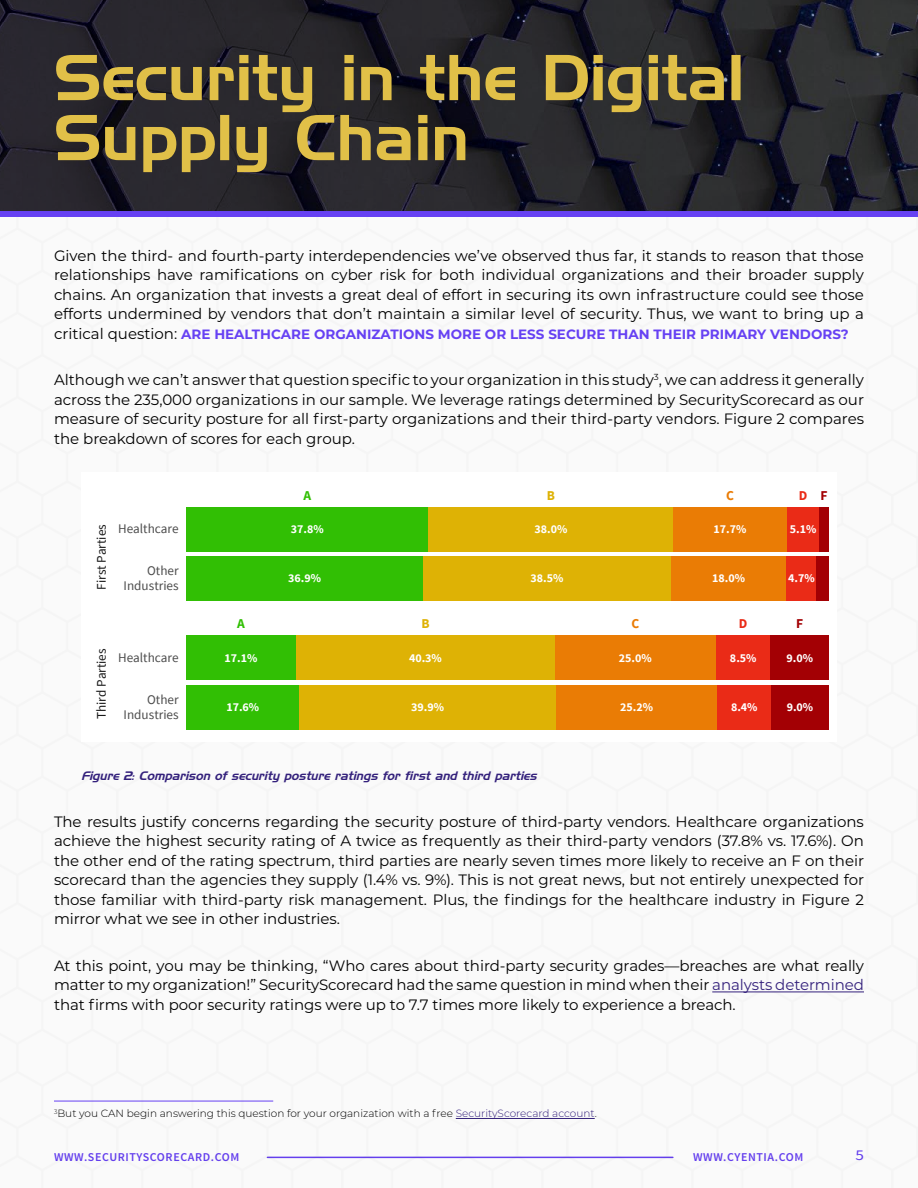
<style>
.page{position:relative;width:918px;height:1188px;background:#fff}
.page>*{position:absolute;margin:0;border:0;box-sizing:border-box;transform-origin:0 0}
.White_Header{font:63px/60px "Handel Gothic";color:#e1c048}
.Body{font:15px/19.5px "Montserrat";letter-spacing:-.005em;color:#000;text-align:justify}
.t1{font:15px "Source Sans Pro";color:#6641f3;scale:1.15 1}
.Body-2{font:700 13.5px "Montserrat";color:#6641f3}
.t2{font:700 13.5px "Source Sans Pro";color:#ea2b17}
.t3{font:700 13.5px "Source Sans Pro";color:#31bf04}
.t4{font:700 13.5px "Source Sans Pro";color:#deb205}
.t5{font:700 13.5px "Source Sans Pro";color:#ea7c05}
.t6{font:700 13.5px "Source Sans Pro";color:#a30004}
.t7{font:13.2px/14.2px "Source Sans Pro";color:#4d4d4d;text-align:right}
.t8{font:13.2px "Source Sans Pro";color:#1a1a1a}
.t9{font:700 12px "Source Sans Pro";color:#fff}
.Figures{font:italic 12px "Handel Gothic";color:#34217c}
.t10{font:600 12px "Source Sans Pro";letter-spacing:.05em;color:#6641f3}
.Footnotes{font:300 10.5px "Montserrat";color:#000}
.s1{font-weight:400;font-size:15px;color:#000}
.s2{color:#a30004}
.s3{color:#34217c}
</style>
<div class="page">
<hr style="left:267px;top:1157px;width:406px;height:1px;background:#6641f3">
<div style="left:0;top:205px;width:918px;height:12px;background:#6641f3"></div>
<svg style="left:0;top:0;width:918px;height:211px;background:#25242b"></svg>
<hr style="left:712px;top:992px;width:152px;height:1px;background:#34217c">
<div style="left:186px;top:507px;width:243px;height:44px;background:#31bf04"></div>
<div style="left:429px;top:507px;width:244px;height:44px;background:#deb205"></div>
<div style="left:673px;top:507px;width:114px;height:44px;background:#ea7c05"></div>
<div style="left:787px;top:507px;width:32px;height:44px;background:#ea2b17"></div>
<div style="left:819px;top:507px;width:10px;height:44px;background:#a30004"></div>
<div style="left:186px;top:556px;width:237px;height:44px;background:#31bf04"></div>
<div style="left:423px;top:556px;width:248px;height:44px;background:#deb205"></div>
<div style="left:671px;top:556px;width:115px;height:44px;background:#ea7c05"></div>
<div style="left:786px;top:556px;width:31px;height:44px;background:#ea2b17"></div>
<div style="left:817px;top:556px;width:12px;height:44px;background:#a30004"></div>
<div style="left:186px;top:636px;width:110px;height:44px;background:#31bf04"></div>
<div style="left:296px;top:636px;width:259px;height:44px;background:#deb205"></div>
<div style="left:555px;top:636px;width:161px;height:44px;background:#ea7c05"></div>
<div style="left:716px;top:636px;width:55px;height:44px;background:#ea2b17"></div>
<div style="left:771px;top:636px;width:58px;height:44px;background:#a30004"></div>
<div style="left:186px;top:685px;width:114px;height:44px;background:#31bf04"></div>
<div style="left:300px;top:685px;width:256px;height:44px;background:#deb205"></div>
<div style="left:556px;top:685px;width:161px;height:44px;background:#ea7c05"></div>
<div style="left:717px;top:685px;width:54px;height:44px;background:#ea2b17"></div>
<div style="left:771px;top:685px;width:58px;height:44px;background:#a30004"></div>
<hr style="left:456px;top:1118px;width:139px;height:1px;background:#34217c">
<hr style="left:54px;top:1101px;width:219px;height:1px;background:#6641f3">
<p class="White_Header" style="left:54px;top:52px;width:692px">Security in the Digital<br>Supply Chain</p>
<p class="Body" style="left:54px;top:245px;width:812px">Given the third- and fourth-party interdependencies we’ve observed thus far, it stands to reason that those relationships have ramifications on cyber risk for both individual organizations and their broader supply chains. An organization that invests a great deal of effort in securing its own infrastructure could see those efforts undermined by vendors that don’t maintain a similar level of security. Thus, we want to bring up a</p>
<p class="Body-2" style="left:54px;top:324px;width:796px"><span class="s1">critical question:</span> ARE HEALTHCARE ORGANIZATIONS MORE OR LESS SECURE THAN THEIR PRIMARY VENDORS?</p>
<p class="Body" style="left:54px;top:370px;width:812px">Although we can’t answer that question specific to your organization in this study<sup>3</sup>, we can address it generally across the 235,000 organizations in our sample. We leverage ratings determined by SecurityScorecard as our measure of security posture for all first-party organizations and their third-party vendors. Figure 2 compares the breakdown of scores for each group.</p>
<p class="t8" style="left:93px;top:590px;width:67px;rotate:-90deg">First Parties</p>
<p class="t7" style="left:118px;top:522px;width:62px">Healthcare</p>
<p class="t7" style="left:124px;top:564px;width:57px">Other<br>Industries</p>
<p class="t8" style="left:93px;top:719px;width:72px;rotate:-90deg">Third Parties</p>
<p class="t7" style="left:118px;top:651px;width:62px">Healthcare</p>
<p class="t7" style="left:124px;top:693px;width:57px">Other<br>Industries</p>
<p class="t3" style="left:304px;top:486px;width:9px">A</p>
<p class="t4" style="left:547px;top:486px;width:10px">B</p>
<p class="t5" style="left:726px;top:486px;width:9px">C</p>
<p class="t2" style="left:799px;top:486px;width:30px">D <span class="s2">F</span></p>
<p class="t9" style="left:291px;top:521px;width:34px">37.8%</p>
<p class="t9" style="left:535px;top:521px;width:34px">38.0%</p>
<p class="t9" style="left:714px;top:521px;width:34px">17.7%</p>
<p class="t9" style="left:790px;top:521px;width:28px">5.1%</p>
<p class="t9" style="left:288px;top:570px;width:34px">36.9%</p>
<p class="t9" style="left:531px;top:570px;width:34px">38.5%</p>
<p class="t9" style="left:712px;top:570px;width:34px">18.0%</p>
<p class="t9" style="left:788px;top:570px;width:28px">4.7%</p>
<p class="t3" style="left:237px;top:615px;width:9px">A</p>
<p class="t4" style="left:421px;top:615px;width:10px">B</p>
<p class="t5" style="left:631px;top:615px;width:9px">C</p>
<p class="t2" style="left:739px;top:615px;width:10px">D</p>
<p class="t6" style="left:796px;top:615px;width:9px">F</p>
<p class="t9" style="left:225px;top:650px;width:34px">17.1%</p>
<p class="t9" style="left:409px;top:650px;width:34px">40.3%</p>
<p class="t9" style="left:619px;top:650px;width:34px">25.0%</p>
<p class="t9" style="left:730px;top:650px;width:28px">8.5%</p>
<p class="t9" style="left:786px;top:650px;width:28px">9.0%</p>
<p class="t9" style="left:226px;top:699px;width:34px">17.6%</p>
<p class="t9" style="left:411px;top:699px;width:34px">39.9%</p>
<p class="t9" style="left:620px;top:699px;width:34px">25.2%</p>
<p class="t9" style="left:731px;top:699px;width:28px">8.4%</p>
<p class="t9" style="left:787px;top:699px;width:28px">9.0%</p>
<p class="Figures" style="left:81px;top:771px;width:460px">Figure 2: Comparison of security posture ratings for first and third parties</p>
<p class="Body" style="left:54px;top:811px;width:812px">The results justify concerns regarding the security posture of third-party vendors. Healthcare organizations achieve the highest security rating of A twice as frequently as their third-party vendors (37.8% vs. 17.6%). On the other end of the rating spectrum, third parties are nearly seven times more likely to receive an F on their scorecard than the agencies they supply (1.4% vs. 9%). This is not great news, but not entirely unexpected for those familiar with third-party risk management. Plus, the findings for the healthcare industry in Figure 2 mirror what we see in other industries.</p>
<p class="Body" style="left:54px;top:955px;width:812px">At this point, you may be thinking, “Who cares about third-party security grades—breaches are what really matter to my organization!” SecurityScorecard had the same question in mind when their <span class="s3">analysts determined </span>that firms with poor security ratings were up to 7.7 times more likely to experience a breach.</p>
<p class="Footnotes" style="left:54px;top:1107px;width:544px"><sup>3</sup>But you CAN begin answering this question for your organization with a free <span class="s3">SecurityScorecard account</span>.</p>
<p class="t10" style="left:54px;top:1149px;width:187px">WWW.SECURITYSCORECARD.COM</p>
<p class="t10" style="left:693px;top:1150px;width:112px">WWW.CYENTIA.COM</p>
<p class="t1" style="left:855px;top:1146px;width:9px">5</p>
</div>
